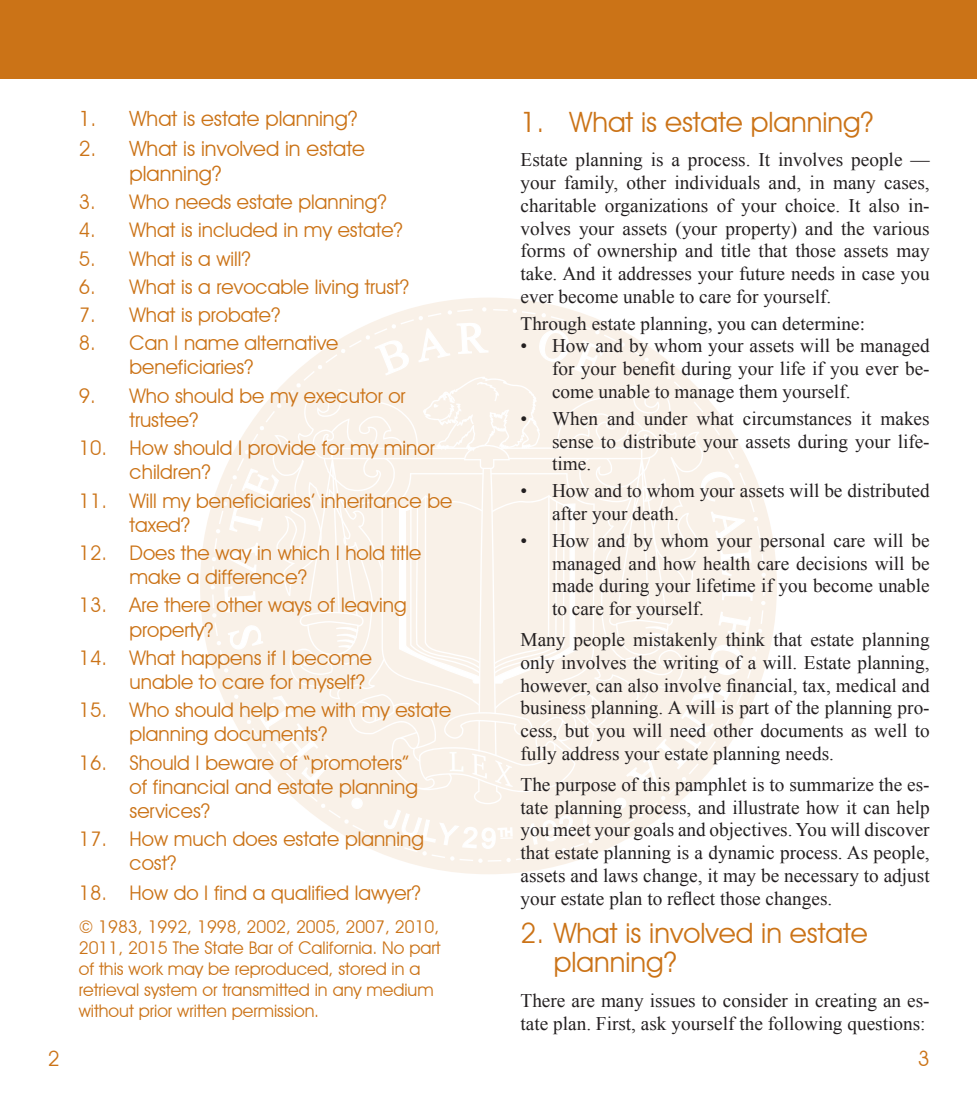
<style>
.page{position:relative;width:977px;height:1103px;background:#fff}
.page>*{position:absolute;margin:0;border:0;box-sizing:border-box;transform-origin:0 0}
.Heading_1{font:28px/29.8px "Avant Garde IT Cby BT";color:#cb7317}
.Heading{font:28px "Avant Garde IT Cby BT";color:#cb7317}
.t1{font:21px/25.2px "Avant Garde IT Cby BT";color:#cb7317}
.t2{font:20.12px/24.2px "Avant Garde IT Cby BT";color:#cb7317}
.Body_2{font:19.25px/22.8px "Times New Roman";color:#231f20;text-align:justify}
.Body{font:19.25px "Times New Roman";color:#231f20}
.Footnote{font:17.5px/21px "Avant Garde IT Cby BT";color:#cb7317}
</style>
<div class="page">
<svg style="left:200px;top:298px;width:577px;height:576px"></svg>
<svg style="left:210px;top:307px;width:555px;height:556px"></svg>
<div style="left:488px;top:0;width:488px;height:79px;background:#cb7317"></div>
<div style="left:0;top:0;width:488px;height:79px;background:#cb7317"></div>
<p class="t1" style="left:48px;top:1045px;width:13px">2</p>
<p class="t1" style="left:79px;top:106px;width:280px">1. What is estate planning?</p>
<p class="t1" style="left:130px;top:135px;width:237px;text-indent:-51px">2. What is involved in estate planning?</p>
<p class="t2" style="left:79px;top:190px;width:309px">3. Who needs estate planning?</p>
<p class="t2" style="left:79px;top:218px;width:325px">4. What is included in my estate?</p>
<p class="t2" style="left:79px;top:246px;width:173px">5. What is a will?</p>
<p class="t2" style="left:79px;top:274px;width:332px">6. What is a revocable living trust?</p>
<p class="t2" style="left:79px;top:303px;width:203px">7. What is probate?</p>
<p class="t2" style="left:130px;top:331px;width:210px;text-indent:-51px">8. Can I name alternative beneficiaries?</p>
<p class="t2" style="left:130px;top:383px;width:277px;text-indent:-51px">9. Who should be my executor or trustee?</p>
<p class="t2" style="left:130px;top:436px;width:306px;text-indent:-51px">10. How should I provide for my minor children?</p>
<p class="t2" style="left:130px;top:488px;width:324px;text-indent:-51px">11. Will my beneficiaries’ inheritance be taxed?</p>
<p class="t2" style="left:130px;top:540px;width:293px;text-indent:-51px">12. Does the way in which I hold title make a difference?</p>
<p class="t2" style="left:130px;top:593px;width:278px;text-indent:-51px">13. Are there other ways of leaving property?</p>
<p class="t2" style="left:130px;top:645px;width:244px;text-indent:-51px">14. What happens if I become unable to care for myself?</p>
<p class="t2" style="left:130px;top:698px;width:323px;text-indent:-51px">15. Who should help me with my estate planning documents?</p>
<p class="t2" style="left:130px;top:750px;width:290px;text-indent:-51px">16. Should I beware of “promoters” of financial and estate planning services?</p>
<p class="t2" style="left:130px;top:826px;width:296px;text-indent:-51px">17. How much does estate planning cost?</p>
<p class="t2" style="left:79px;top:880px;width:343px">18. How do I find a qualified lawyer?</p>
<p class="Footnote" style="left:79px;top:915px;width:363px">© 1983, 1992, 1998, 2002, 2005, 2007, 2010, 2011, 2015 The State Bar of California. No part of this work may be reproduced, stored in a retrieval system or transmitted in any medium without prior written permission.</p>
<p class="Heading" style="left:520px;top:105px;width:354px">1. What is estate planning?</p>
<p class="Body_2" style="left:520px;top:148px;width:410px">Estate planning is a process. It involves people — your family, other individuals and, in many cases, charitable organizations of your choice. It also in&shy;volves your assets (your property) and the various forms of ownership and title that those assets may take. And it addresses your future needs in case you ever become unable to care for yourself.</p>
<p class="Body" style="left:520px;top:313px;width:346px">Through estate planning, you can determine:</p>
<p class="Body_2" style="left:552px;top:334px;width:379px;text-indent:-32px">• How and by whom your assets will be managed for your benefit during your life if you ever be&shy;come unable to manage them yourself.</p>
<p class="Body_2" style="left:552px;top:407px;width:379px;text-indent:-32px">• When and under what circumstances it makes sense to distribute your assets during your life&shy;time.</p>
<p class="Body_2" style="left:552px;top:479px;width:379px;text-indent:-32px">• How and to whom your assets will be distributed after your death.</p>
<p class="Body_2" style="left:552px;top:529px;width:379px;text-indent:-32px">• How and by whom your personal care will be managed and how health care decisions will be made during your lifetime if you become unable to care for yourself.</p>
<p class="Body_2" style="left:520px;top:628px;width:410px">Many people mistakenly think that estate planning only involves the writing of a will. Estate planning, however, can also involve financial, tax, medical and business planning. A will is part of the planning pro&shy;cess, but you will need other documents as well to fully address your estate planning needs.</p>
<p class="Body_2" style="left:520px;top:772px;width:410px">The purpose of this pamphlet is to summarize the es&shy;tate planning process, and illustrate how it can help you meet your goals and objectives. You will discover that estate planning is a dynamic process. As people, assets and laws change, it may be necessary to adjust your estate plan to reflect those changes.</p>
<p class="Heading_1" style="left:554px;top:917px;width:315px;text-indent:-33px">2. What is involved in estate planning?</p>
<p class="Body_2" style="left:520px;top:989px;width:410px">There are many issues to consider in creating an es&shy;tate plan. First, ask yourself the following questions:</p>
<p class="t1" style="left:917px;top:1045px;width:13px">3</p>
</div>
